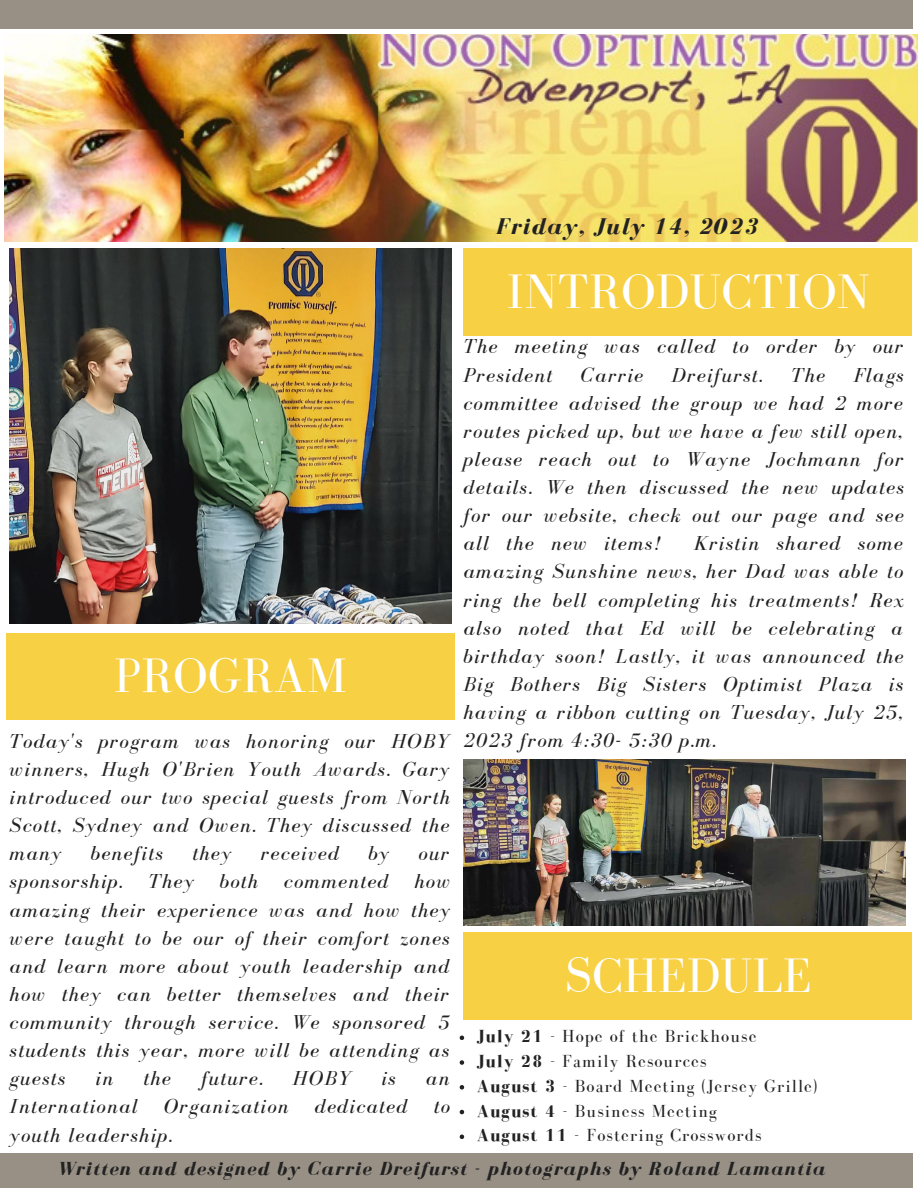
<style>
.page{position:relative;width:918px;height:1188px;background:#fff}
.page>*{position:absolute;margin:0;border:0;box-sizing:border-box;transform-origin:0 0}
.t1{font:49.8px "Bodoni FLF";letter-spacing:.01em;color:#fff}
.t2{font:italic 700 23.4px "Bodoni FLF";letter-spacing:.06em;color:#222}
.t3{font:italic 20.85px/28.2px "Bodoni FLF";letter-spacing:.06em;color:#222;text-align:justify}
.t4{font:italic 700 19.5px "Bodoni FLF";letter-spacing:.06em;color:#222}
.t5{font:18px "Bodoni FLF";letter-spacing:.06em;color:#222}
.s1{font-weight:700}
</style>
<div class="page">
<div style="left:0;top:1153px;width:912px;height:34px;background:#989085"></div>
<div style="left:0;top:0;width:912px;height:29px;background:#989085"></div>
<img style="left:5px;top:35px;width:913px;height:207px">
<div style="left:464px;top:249px;width:448px;height:86px;background:#f8d043"></div>
<div style="left:6px;top:633px;width:449px;height:87px;background:#f8d043"></div>
<img style="left:464px;top:760px;width:442px;height:165px">
<div style="left:464px;top:933px;width:448px;height:86px;background:#f8d043"></div>
<img style="left:10px;top:249px;width:442px;height:374px">
<svg style="left:460px;top:1036px;width:4px;height:4px"></svg>
<svg style="left:460px;top:1060px;width:4px;height:5px"></svg>
<svg style="left:460px;top:1085px;width:4px;height:5px"></svg>
<svg style="left:460px;top:1110px;width:4px;height:4px"></svg>
<svg style="left:460px;top:1135px;width:4px;height:4px"></svg>
<p class="t2" style="left:496px;top:214px;width:264px">Friday, July 14, 2023</p>
<p class="t1" style="left:507px;top:264px;width:365px">INTRODUCTION</p>
<p class="t1" style="left:114px;top:649px;width:234px">PROGRAM</p>
<p class="t3" style="left:10px;top:727px;width:442px">Today's program was honoring our HOBY winners, Hugh O'Brien Youth Awards. Gary introduced our two special guests from North Scott, Sydney and Owen. They discussed the many</p>
<p class="t3" style="left:91px;top:839px;width:74px">benefits</p>
<p class="t3" style="left:192px;top:839px;width:40px">they</p>
<p class="t3" style="left:261px;top:839px;width:80px">received</p>
<p class="t3" style="left:368px;top:839px;width:22px">by</p>
<p class="t3" style="left:10px;top:839px;width:442px;text-indent:409px">our sponsorship. They both commented how amazing their experience was and how they were taught to be our of their comfort zones and learn more about youth leadership and how they can better themselves and their community through service. We sponsored 5 students this year, more will be attending as guests</p>
<p class="t3" style="left:96px;top:1064px;width:19px">in</p>
<p class="t3" style="left:143px;top:1064px;width:29px">the</p>
<p class="t3" style="left:201px;top:1064px;width:63px">future.</p>
<p class="t3" style="left:293px;top:1064px;width:60px">HOBY</p>
<p class="t3" style="left:381px;top:1064px;width:16px">is</p>
<p class="t3" style="left:426px;top:1064px;width:25px">an</p>
<p class="t3" style="left:10px;top:1092px;width:129px">International</p>
<p class="t3" style="left:164px;top:1092px;width:126px">Organization</p>
<p class="t3" style="left:315px;top:1092px;width:94px">dedicated</p>
<p class="t3" style="left:434px;top:1092px;width:18px">to</p>
<p class="t3" style="left:10px;top:1120px;width:164px">youth leadership.</p>
<p class="t3" style="left:464px;top:332px;width:441px">The meeting was called to order by our<br>President</p>
<p class="t3" style="left:581px;top:360px;width:64px">Carrie</p>
<p class="t3" style="left:672px;top:360px;width:92px">Dreifurst.</p>
<p class="t3" style="left:791px;top:360px;width:35px">The</p>
<p class="t3" style="left:464px;top:360px;width:442px;text-indent:390px">Flags committee advised the group we had 2 more routes picked up, but we have a few still open, please reach out to Wayne Jochmann for details. We then discussed the new updates for our website, check out our page and see all the new items!</p>
<p class="t3" style="left:464px;top:529px;width:442px;text-indent:231px">Kristin shared some amazing Sunshine news, her Dad was able to ring the bell completing his treatments! Rex also noted that Ed will be celebrating a birthday soon! Lastly, it was announced the Big Bothers Big Sisters Optimist Plaza is having a ribbon cutting on Tuesday, July 25, 2023 from 4:30- 5:30 p.m.</p>
<p class="t1" style="left:565px;top:948px;width:248px">SCHEDULE</p>
<p class="t5" style="left:477px;top:1027px;width:281px"><span class="s1">July 21 -</span> Hope of the Brickhouse</p>
<p class="t5" style="left:477px;top:1051px;width:231px"><span class="s1">July 28 -</span> Family Resources</p>
<p class="t5" style="left:477px;top:1076px;width:342px"><span class="s1">August 3 -</span> Board Meeting (Jersey Grille)</p>
<p class="t5" style="left:477px;top:1101px;width:242px"><span class="s1">August 4 -</span> Business Meeting</p>
<p class="t5" style="left:477px;top:1126px;width:286px"><span class="s1">August 11 -</span> Fostering Crosswords</p>
<p class="t4" style="left:57px;top:1158px;width:770px">Written and designed by Carrie Dreifurst - photographs by Roland Lamantia</p>
</div>
